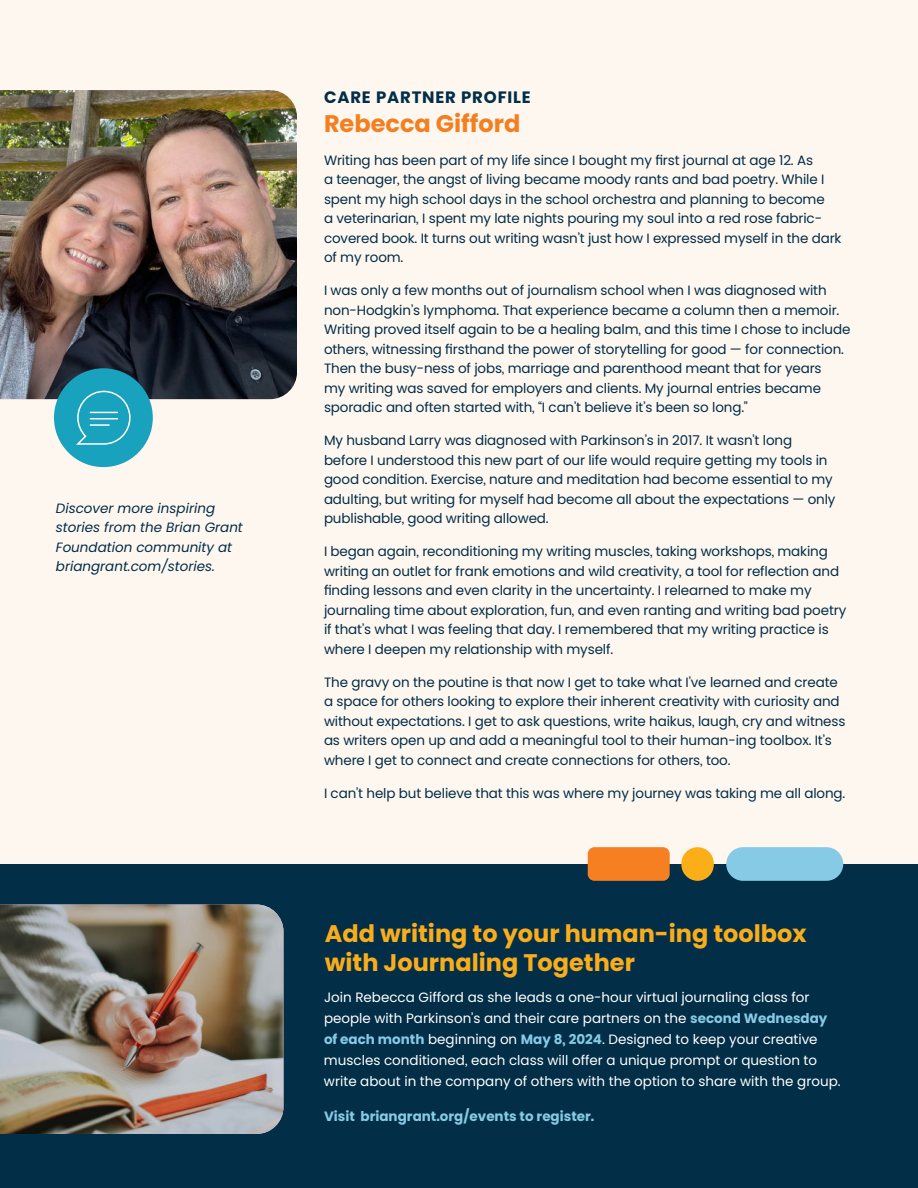
<style>
.page{position:relative;width:918px;height:1188px;background:#fef7f0}
.page>*{position:absolute;margin:0;border:0;box-sizing:border-box;transform-origin:0 0}
.t1{font:700 24px/28.8px "Poppins";color:#f9ad1b}
.t2{font:700 24px "Poppins";color:#f47f21}
.t3{font:700 16.5px "Poppins";letter-spacing:.05em;color:#022e48}
.t4{font:13.5px/19.5px "Poppins";letter-spacing:-.01em;color:#022d47}
.t5{font:13.5px/21px "Poppins";color:#fff}
.t6{font:italic 13.5px/19.5px "Poppins";color:#022d47}
.t7{font:700 13.5px "Poppins";color:#86cae5}
.s1{font-weight:700;color:#86cae5}
</style>
<div class="page">
<div style="left:0;top:864px;width:918px;height:324px;background:#022e48"></div>
<img style="left:0;top:904px;width:284px;height:230px">
<img style="left:0;top:90px;width:297px;height:309px">
<div style="left:726px;top:847px;width:117px;height:34px;background:#86cae5;border-radius:17px"></div>
<div style="left:588px;top:847px;width:82px;height:34px;background:#f57f21;border-radius:7px"></div>
<div style="left:681px;top:847px;width:33px;height:34px;background:#faaf18;border-radius:16px"></div>
<div style="left:54px;top:368px;width:99px;height:99px;background:#19a2bd;border-radius:50%"></div>
<svg style="left:76px;top:390px;width:55px;height:55px"></svg>
<p class="t6" style="left:56px;top:498px;width:189px">Discover more inspiring stories from the Brian Grant<br>Foundation community at briangrant.com/stories.</p>
<p class="t3" style="left:324px;top:90px;width:208px">CARE PARTNER PROFILE</p>
<h1 class="t2" style="left:324px;top:112px;width:198px">Rebecca Gifford</h1>
<p class="t4" style="left:324px;top:150px;width:519px">Writing has been part of my life since I bought my first journal at age 12. As<br>a teenager, the angst of living became moody rants and bad poetry. While I spent my high school days in the school orchestra and planning to become<br>a veterinarian, I spent my late nights pouring my soul into a red rose fabric&shy;covered book. It turns out writing wasn’t just how I expressed myself in the dark of my room.</p>
<p class="t4" style="left:324px;top:281px;width:528px">I was only a few months out of journalism school when I was diagnosed with non-Hodgkin’s lymphoma. That experience became a column then a memoir.<br>Writing proved itself again to be a healing balm, and this time I chose to include others, witnessing firsthand the power of storytelling for good — for connection.<br>Then the busy-ness of jobs, marriage and parenthood meant that for years<br>my writing was saved for employers and clients. My journal entries became sporadic and often started with, “I can’t believe it’s been so long.”</p>
<p class="t4" style="left:324px;top:431px;width:513px">My husband Larry was diagnosed with Parkinson’s in 2017. It wasn’t long before I understood this new part of our life would require getting my tools in good condition. Exercise, nature and meditation had become essential to my adulting, but writing for myself had become all about the expectations — only publishable, good writing allowed.</p>
<p class="t4" style="left:324px;top:542px;width:524px">I began again, reconditioning my writing muscles, taking workshops, making writing an outlet for frank emotions and wild creativity, a tool for reflection and finding lessons and even clarity in the uncertainty. I relearned to make my journaling time about exploration, fun, and even ranting and writing bad poetry if that’s what I was feeling that day. I remembered that my writing practice is where I deepen my relationship with myself.</p>
<p class="t4" style="left:324px;top:672px;width:523px">The gravy on the poutine is that now I get to take what I’ve learned and create a space for others looking to explore their inherent creativity with curiosity and without expectations. I get to ask questions, write haikus, laugh, cry and witness as writers open up and add a meaningful tool to their human-ing toolbox. It’s where I get to connect and create connections for others, too.</p>
<p class="t4" style="left:324px;top:783px;width:523px">I can’t help but believe that this was where my journey was taking me all along.</p>
<h1 class="t1" style="left:325px;top:922px;width:483px">Add writing to your human-ing toolbox with Journaling Together</h1>
<p class="t5" style="left:324px;top:987px;width:518px">Join Rebecca Gifford as she leads a one-hour virtual journaling class for people with Parkinson’s and their care partners on the <span class="s1">second Wednesday of each month</span> beginning on <span class="s1">May 8, 2024</span>. Designed to keep your creative muscles conditioned, each class will offer a unique prompt or question to write about in the company of others with the option to share with the group.</p>
<p class="t7" style="left:324px;top:1108px;width:272px">Visit briangrant.org/events to register.</p>
</div>
